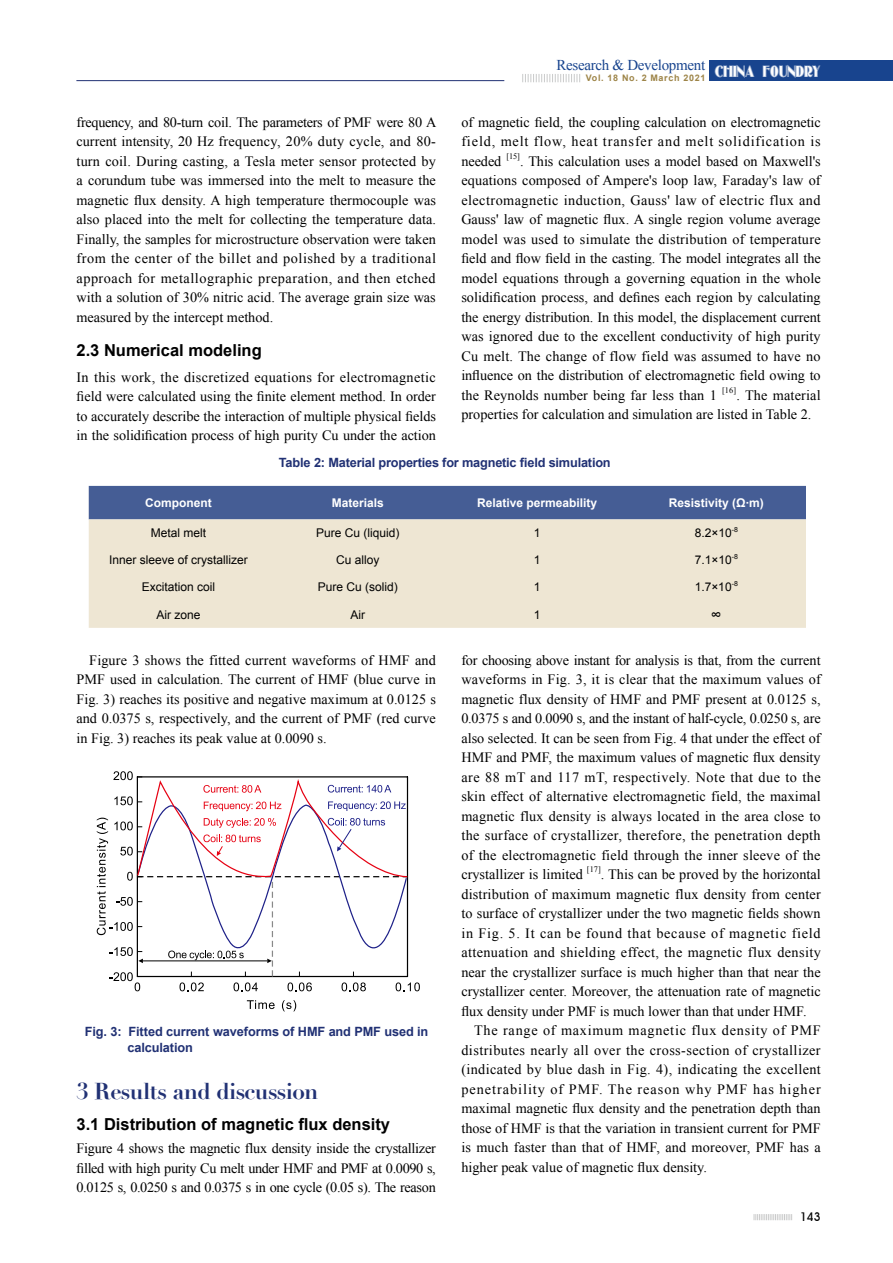
<style>
.page{position:relative;width:893px;height:1263px;background:#fff}
.page>*{position:absolute;margin:0;border:0;box-sizing:border-box;transform-origin:0 0}
.t1{font:700 22.5px "Didot";letter-spacing:-.025em;color:#213174}
.t2{font:700 16.5px "Arial";color:#000}
.t3{font:15.6px "Oldgate Lane Outline";color:#fff}
.t4{font:15px "Times New Roman";letter-spacing:-.02em;color:#18448e}
.t5{font:15px "Arial";color:#000}
.t6{font:14.25px/19.5px "Times New Roman";color:#000;text-align:justify}
.t7{font:700 12.75px/16.4px "Arial";letter-spacing:-.015em;color:#213174}
.t8{font:12px "Arial";color:#000}
.t9{font:700 12px "Arial";color:#fff}
.t10{font:500 12px "Avant Garde IT Cby BT";color:#000}
.t11{font:700 9px "Arial";letter-spacing:.075em;color:#9d8447}
.t12{font:8.25px "Times New Roman";color:#000}
.t13{font:7.05px "Arial";color:#000}
</style>
<div class="page">
<svg style="left:754px;top:1214px;width:38px;height:6px"></svg>
<div style="left:709px;top:60px;width:184px;height:21px;background:#18448e"></div>
<svg style="left:522px;top:74px;width:58px;height:8px"></svg>
<hr style="left:76px;top:80px;width:428px;height:1px;background:#213174">
<div style="left:89px;top:486px;width:717px;height:33px;background:#455d95"></div>
<div style="left:89px;top:519px;width:717px;height:109px;background:#eee6d3"></div>
<svg style="left:247px;top:1000px;width:28px;height:9px"></svg>
<svg style="left:282px;top:1000px;width:14px;height:11px"></svg>
<svg style="left:97px;top:771px;width:323px;height:220px"></svg>
<p class="t4" style="left:556px;top:55px;width:150px">Research &amp; Development</p>
<p class="t11" style="left:586px;top:72px;width:121px">Vol. 18 No. 2 March 2021</p>
<p class="t3" style="left:715px;top:62px;width:107px">CHINA FOUNDRY</p>
<p class="t6" style="left:461px;top:112px;width:361px">of magnetic field, the coupling calculation on electromagnetic field, melt flow, heat transfer and melt solidification is needed</p>
<p class="t6" style="left:77px;top:112px;width:361px">frequency, and 80-turn coil. The parameters of PMF were 80 A current intensity, 20 Hz frequency, 20% duty cycle, and 80- turn coil. During casting, a Tesla meter sensor protected by a corundum tube was immersed into the melt to measure the magnetic flux density. A high temperature thermocouple was also placed into the melt for collecting the temperature data.<br>Finally, the samples for microstructure observation were taken from the center of the billet and polished by a traditional approach for metallographic preparation, and then etched with a solution of 30% nitric acid. The average grain size was measured by the intercept method.</p>
<p class="t2" style="left:77px;top:340px;width:187px">2.3 Numerical modeling</p>
<p class="t6" style="left:77px;top:367px;width:361px">In this work, the discretized equations for electromagnetic field were calculated using the finite element method. In order to accurately describe the interaction of multiple physical fields in the solidification process of high purity Cu under the action</p>
<p class="t12" style="left:506px;top:151px;width:15px">[15]</p>
<p class="t6" style="left:461px;top:151px;width:361px;text-indent:59px">. This calculation uses a model based on Maxwell's equations composed of Ampere's loop law, Faraday's law of electromagnetic induction, Gauss' law of electric flux and Gauss' law of magnetic flux. A single region volume average model was used to simulate the distribution of temperature field and flow field in the casting. The model integrates all the model equations through a governing equation in the whole solidification process, and defines each region by calculating the energy distribution. In this model, the displacement current was ignored due to the excellent conductivity of high purity Cu melt. The change of flow field was assumed to have no influence on the distribution of electromagnetic field owing to the Reynolds number being far less than 1</p>
<p class="t12" style="left:722px;top:385px;width:16px">[16]</p>
<p class="t6" style="left:461px;top:385px;width:361px;text-indent:275px">. The material properties for calculation and simulation are listed in Table 2.</p>
<p class="t7" style="left:279px;top:455px;width:333px">Table 2: Material properties for magnetic field simulation</p>
<p class="t9" style="left:145px;top:495px;width:68px">Component</p>
<p class="t9" style="left:332px;top:495px;width:54px">Materials</p>
<p class="t9" style="left:477px;top:495px;width:122px">Relative permeability</p>
<p class="t9" style="left:669px;top:495px;width:96px">Resistivity (Ω·m)</p>
<p class="t8" style="left:151px;top:525px;width:57px">Metal melt</p>
<p class="t8" style="left:316px;top:525px;width:85px">Pure Cu (liquid)</p>
<p class="t8" style="left:534px;top:525px;width:8px">1</p>
<p class="t8" style="left:695px;top:525px;width:38px">8.2×10</p>
<p class="t13" style="left:732px;top:524px;width:8px">-8</p>
<p class="t8" style="left:109px;top:552px;width:140px">Inner sleeve of crystallizer</p>
<p class="t8" style="left:336px;top:552px;width:45px">Cu alloy</p>
<p class="t8" style="left:534px;top:552px;width:8px">1</p>
<p class="t8" style="left:695px;top:552px;width:38px">7.1×10</p>
<p class="t13" style="left:732px;top:551px;width:8px">-8</p>
<p class="t8" style="left:142px;top:579px;width:75px">Excitation coil</p>
<p class="t8" style="left:318px;top:579px;width:82px">Pure Cu (solid)</p>
<p class="t8" style="left:534px;top:579px;width:8px">1</p>
<p class="t8" style="left:695px;top:579px;width:38px">1.7×10</p>
<p class="t13" style="left:732px;top:579px;width:8px">-8</p>
<p class="t8" style="left:156px;top:606px;width:46px">Air zone</p>
<p class="t8" style="left:350px;top:606px;width:16px">Air</p>
<p class="t8" style="left:534px;top:606px;width:8px">1</p>
<p class="t5" style="left:711px;top:604px;width:12px">∞</p>
<p class="t6" style="left:77px;top:650px;width:361px;text-indent:13px">Figure 3 shows the fitted current waveforms of HMF and PMF used in calculation. The current of HMF (blue curve in Fig. 3) reaches its positive and negative maximum at 0.0125 s and 0.0375 s, respectively, and the current of PMF (red curve in Fig. 3) reaches its peak value at 0.0090 s.</p>
<p class="t6" style="left:461px;top:650px;width:361px">for choosing above instant for analysis is that, from the current waveforms in Fig. 3, it is clear that the maximum values of magnetic flux density of HMF and PMF present at 0.0125 s, 0.0375 s and 0.0090 s, and the instant of half-cycle, 0.0250 s, are also selected. It can be seen from Fig. 4 that under the effect of HMF and PMF, the maximum values of magnetic flux density are 88 mT and 117 mT, respectively. Note that due to the skin effect of alternative electromagnetic field, the maximal magnetic flux density is always located in the area close to the surface of crystallizer, therefore, the penetration depth of the electromagnetic field through the inner sleeve of the crystallizer is limited</p>
<p class="t12" style="left:587px;top:864px;width:15px">[17]</p>
<p class="t6" style="left:461px;top:864px;width:361px;text-indent:139px">. This can be proved by the horizontal distribution of maximum magnetic flux density from center to surface of crystallizer under the two magnetic fields shown in Fig. 5. It can be found that because of magnetic field attenuation and shielding effect, the magnetic flux density near the crystallizer surface is much higher than that near the crystallizer center. Moreover, the attenuation rate of magnetic flux density under PMF is much lower than that under HMF.</p>
<p class="t6" style="left:461px;top:1020px;width:361px;text-indent:13px">The range of maximum magnetic flux density of PMF distributes nearly all over the cross-section of crystallizer (indicated by blue dash in Fig. 4), indicating the excellent penetrability of PMF. The reason why PMF has higher maximal magnetic flux density and the penetration depth than those of HMF is that the variation in transient current for PMF is much faster than that of HMF, and moreover, PMF has a higher peak value of magnetic flux density.</p>
<p class="t7" style="left:127px;top:1023px;width:302px;text-indent:-43px">Fig. 3: Fitted current waveforms of HMF and PMF used in calculation</p>
<h1 class="t1" style="left:76px;top:1077px;width:243px">3 Results and discussion</h1>
<p class="t2" style="left:77px;top:1113px;width:315px">3.1 Distribution of magnetic flux density</p>
<p class="t6" style="left:77px;top:1138px;width:361px">Figure 4 shows the magnetic flux density inside the crystallizer filled with high purity Cu melt under HMF and PMF at 0.0090 s, 0.0125 s, 0.0250 s and 0.0375 s in one cycle (0.05 s). The reason</p>
<p class="t10" style="left:800px;top:1209px;width:22px">143</p>
</div>
